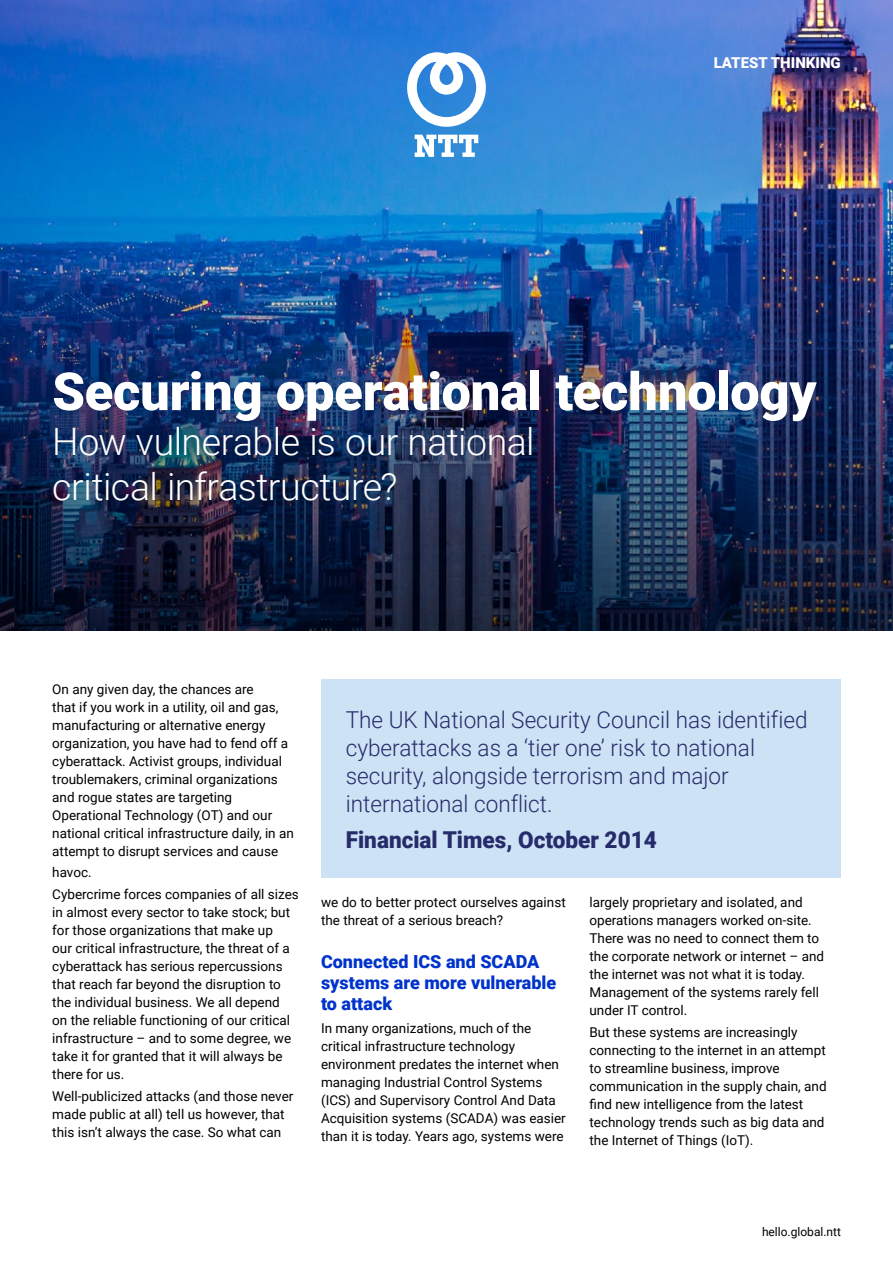
<style>
.page{position:relative;width:893px;height:1263px;background:#fff}
.page>*{position:absolute;margin:0;border:0;box-sizing:border-box;transform-origin:0 0}
.t1{font:900 52.5px "Roboto";letter-spacing:-.005em;color:#fff}
.t2{font:300 37.5px/45px "Roboto";letter-spacing:-.015em;color:#fff}
.t3{font:300 23.25px/27.9px "Roboto";color:#262c6b}
.t4{font:900 23.25px "Roboto";color:#262c6b}
.t5{font:900 18px/21px "Roboto";color:#03c}
.t6{font:900 15px "Roboto";color:#fff}
.t7{font:13.5px/18px "Roboto";color:#000}
.t8{font:12px "Roboto";color:#000}
</style>
<div class="page">
<img style="left:0;top:0;width:893px;height:206px">
<img style="left:0;top:206px;width:893px;height:425px">
<svg style="left:415px;top:135px;width:63px;height:22px"></svg>
<svg style="left:407px;top:52px;width:79px;height:75px"></svg>
<div style="left:321px;top:679px;width:520px;height:199px;background:#cde2f4"></div>
<p class="t6" style="left:714px;top:52px;width:129px">LATEST THINKING</p>
<h1 class="t1" style="left:52px;top:355px;width:766px">Securing operational technology</h1>
<h2 class="t2" style="left:52px;top:418px;width:484px">How vulnerable is our national critical infrastructure?</h2>
<p class="t7" style="left:52px;top:679px;width:243px">On any given day, the chances are<br>that if you work in a utility, oil and gas, manufacturing or alternative energy organization, you have had to fend off a cyberattack. Activist groups, individual troublemakers, criminal organizations and rogue states are targeting Operational Technology (OT) and our national critical infrastructure daily, in an attempt to disrupt services and cause</p>
<p class="t7" style="left:52px;top:860px;width:248px;line-height:22.2px">havoc.<br>Cybercrime forces companies of all sizes</p>
<p class="t7" style="left:52px;top:902px;width:240px">in almost every sector to take stock; but for those organizations that make up our critical infrastructure, the threat of a cyberattack has serious repercussions that reach far beyond the disruption to the individual business. We all depend on the reliable functioning of our critical infrastructure – and to some degree, we take it for granted that it will always be there for us.</p>
<p class="t7" style="left:52px;top:1087px;width:243px">Well-publicized attacks (and those never made public at all) tell us however, that this isn’t always the case. So what can</p>
<h3 class="t3" style="left:346px;top:705px;width:463px">The UK National Security Council has identified cyberattacks as a ‘tier one’ risk to national security, alongside terrorism and major international conflict.</h3>
<h3 class="t4" style="left:346px;top:824px;width:313px">Financial Times, October 2014</h3>
<p class="t7" style="left:321px;top:893px;width:246px">we do to better protect ourselves against the threat of a serious breach?</p>
<h3 class="t5" style="left:321px;top:951px;width:237px">Connected ICS and SCADA systems are more vulnerable to attack</h3>
<p class="t7" style="left:321px;top:1018px;width:246px">In many organizations, much of the critical infrastructure technology environment predates the internet when managing Industrial Control Systems (ICS) and Supervisory Control And Data Acquisition systems (SCADA) was easier than it is today. Years ago, systems were</p>
<p class="t7" style="left:589px;top:893px;width:236px">largely proprietary and isolated, and operations managers worked on-site.<br>There was no need to connect them to the corporate network or internet – and the internet was not what it is today.<br>Management of the systems rarely fell under IT control.</p>
<p class="t7" style="left:589px;top:1023px;width:239px">But these systems are increasingly connecting to the internet in an attempt to streamline business, improve communication in the supply chain, and find new intelligence from the latest technology trends such as big data and the Internet of Things (IoT).</p>
<p class="t8" style="left:762px;top:1223px;width:81px">hello.global.ntt</p>
</div>
